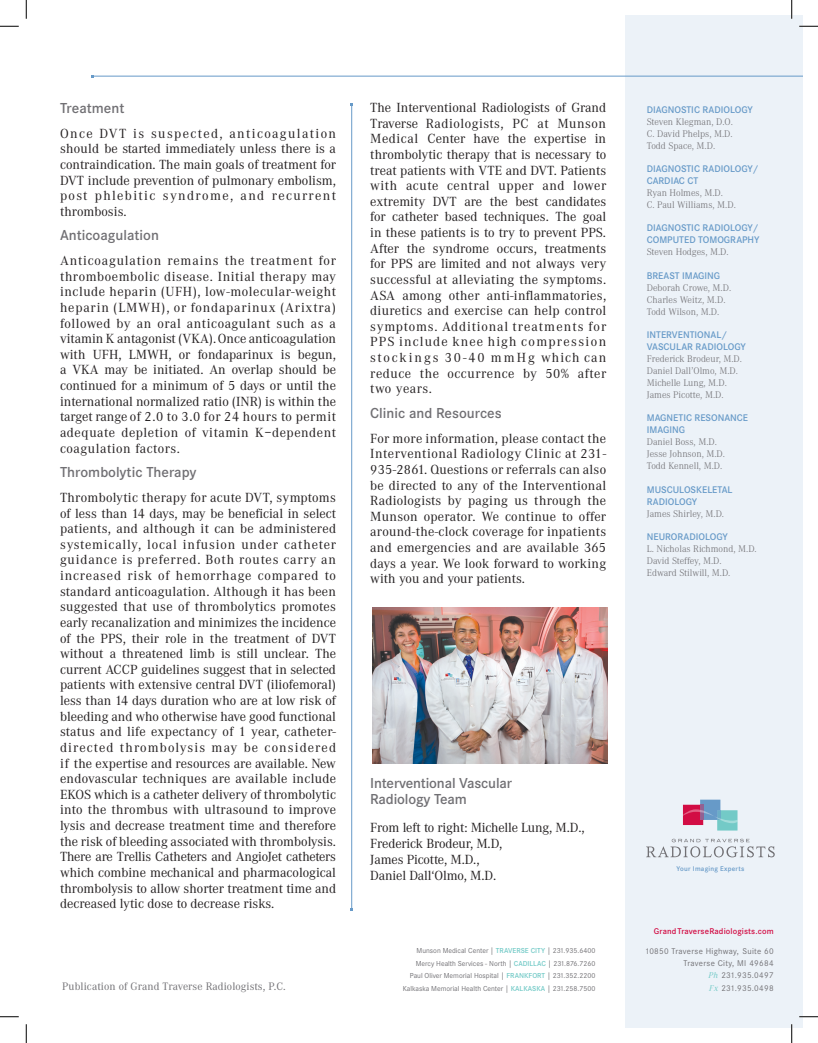
<style>
.page{position:relative;width:818px;height:1043px;background:#fff}
.page>*{position:absolute;margin:0;border:0;box-sizing:border-box;transform-origin:0 0}
.t1{font:600 15px/15.6px "Corporate S";color:#717074}
.t2{font:13.75px/15.6px "Corporate A";color:#231f20;text-align:justify}
.t3{font:11.25px "Corporate A";letter-spacing:.01em;color:#717074}
.t4{font:300 10px/12px "Corporate A";color:#717074}
.t5{font:600 10px/12px "Corporate S";color:#679ac8}
.t6{font:8.62px/12.4px "Corporate S";letter-spacing:.035em;color:#717074;text-align:right}
.t7{font:600 8.62px "Corporate S";letter-spacing:.015em;color:#d20d44}
.t8{font:7.5px "Corporate S";color:#717074}
.t9{font:600 7.12px "Corporate S";letter-spacing:.035em;color:#679ac8}
.s1{font-family:"Corporate A";font-style:italic;color:#73cac7}
.s2{font-weight:600;color:#73cac7}
</style>
<div class="page">
<div style="left:625px;top:15px;width:177px;height:1013px;background:#ecf2f8"></div>
<hr style="left:93px;top:76px;width:709px;height:1px;background:#679ac8">
<svg style="left:646px;top:838px;width:128px;height:19px"></svg>
<svg style="left:683px;top:799px;width:54px;height:31px"></svg>
<img style="left:372px;top:608px;width:235px;height:155px">
<hr style="left:351px;top:104px;width:1px;height:805px;background:#679ac8">
<svg style="left:0;top:25px;width:19px;height:2px"></svg>
<svg style="left:799px;top:25px;width:19px;height:2px"></svg>
<svg style="left:0;top:1016px;width:19px;height:1px"></svg>
<svg style="left:799px;top:1015px;width:19px;height:2px"></svg>
<svg style="left:25px;top:0;width:2px;height:19px"></svg>
<svg style="left:25px;top:1024px;width:2px;height:18px"></svg>
<svg style="left:791px;top:0;width:1px;height:19px"></svg>
<svg style="left:791px;top:1024px;width:1px;height:18px"></svg>
<p class="t1" style="left:60px;top:100px;width:66px">Treatment</p>
<p class="t2" style="left:60px;top:126px;width:277px">Once DVT is suspected, anticoagulation should be started immediately unless there is a contraindication. The main goals of treatment for DVT include prevention of pulmonary embolism, post phlebitic syndrome, and recurrent thrombosis.</p>
<p class="t1" style="left:60px;top:228px;width:100px">Anticoagulation</p>
<p class="t2" style="left:60px;top:253px;width:277px">Anticoagulation remains the treatment for thromboembolic disease. Initial therapy may include heparin (UFH), low-molecular-weight heparin (LMWH), or fondaparinux (Arixtra) followed by an oral anticoagulant such as a vitamin K antagonist (VKA). Once anticoagulation with UFH, LMWH, or fondaparinux is begun, a VKA may be initiated. An overlap should be continued for a minimum of 5 days or until the international normalized ratio (INR) is within the target range of 2.0 to 3.0 for 24 hours to permit adequate depletion of vitamin K–dependent coagulation factors.</p>
<p class="t1" style="left:60px;top:464px;width:138px">Thrombolytic Therapy</p>
<p class="t2" style="left:60px;top:490px;width:277px">Thrombolytic therapy for acute DVT, symptoms of less than 14 days, may be beneficial in select patients, and although it can be administered systemically, local infusion under catheter guidance is preferred. Both routes carry an increased risk of hemorrhage compared to standard anticoagulation. Although it has been suggested that use of thrombolytics promotes early recanalization and minimizes the incidence of the PPS, their role in the treatment of DVT without a threatened limb is still unclear. The current ACCP guidelines suggest that in selected patients with extensive central DVT (iliofemoral) less than 14 days duration who are at low risk of bleeding and who otherwise have good functional status and life expectancy of 1 year, catheter&shy;directed thrombolysis may be considered if the expertise and resources are available. New endovascular techniques are available include EKOS which is a catheter delivery of thrombolytic into the thrombus with ultrasound to improve lysis and decrease treatment time and therefore the risk of bleeding associated with thrombolysis.<br>There are Trellis Catheters and AngioJet catheters which combine mechanical and pharmacological thrombolysis to allow shorter treatment time and decreased lytic dose to decrease risks.</p>
<p class="t2" style="left:370px;top:100px;width:237px">The Interventional Radiologists of Grand Traverse Radiologists, PC at Munson Medical Center have the expertise in thrombolytic therapy that is necessary to treat patients with VTE and DVT. Patients with acute central upper and lower extremity DVT are the best candidates for catheter based techniques. The goal in these patients is to try to prevent PPS.<br>After the syndrome occurs, treatments for PPS are limited and not always very successful at alleviating the symptoms.<br>ASA among other anti-inflammatories, diuretics and exercise can help control symptoms. Additional treatments for PPS include knee high compression stockings 30-40 mmHg which can reduce the occurrence by 50% after two years.</p>
<p class="t1" style="left:370px;top:405px;width:133px">Clinic and Resources</p>
<p class="t2" style="left:370px;top:430px;width:237px">For more information, please contact the Interventional Radiology Clinic at 231- 935-2861. Questions or referrals can also be directed to any of the Interventional Radiologists by paging us through the Munson operator. We continue to offer around-the-clock coverage for inpatients and emergencies and are available 365 days a year. We look forward to working with you and your patients.</p>
<p class="t1" style="left:370px;top:775px;width:143px">Interventional Vascular<br>Radiology Team</p>
<p class="t2" style="left:370px;top:820px;width:216px;text-align:left">From left to right: Michelle Lung, M.D.,<br>Frederick Brodeur, M.D,<br>James Picotte, M.D.,<br>Daniel Dall‘Olmo, M.D.</p>
<p class="t5" style="left:646px;top:104px;width:107px">DIAGNOSTIC RADIOLOGY</p>
<p class="t4" style="left:646px;top:116px;width:88px;text-align:justify">Steven Klegman, D.O.<br>C. David Phelps, M.D.<br>Todd Space, M.D.</p>
<p class="t5" style="left:646px;top:163px;width:113px">DIAGNOSTIC RADIOLOGY/<br>CARDIAC CT</p>
<p class="t4" style="left:646px;top:187px;width:91px">Ryan Holmes, M.D.<br>C. Paul Williams, M.D.</p>
<p class="t5" style="left:646px;top:222px;width:114px">DIAGNOSTIC RADIOLOGY/<br>COMPUTED TOMOGRAPHY</p>
<p class="t4" style="left:646px;top:246px;width:83px">Steven Hodges, M.D.</p>
<p class="t5" style="left:646px;top:269px;width:75px">BREAST IMAGING</p>
<p class="t4" style="left:646px;top:282px;width:86px">Deborah Crowe, M.D.<br>Charles Weitz, M.D.<br>Todd Wilson, M.D.</p>
<p class="t5" style="left:646px;top:329px;width:100px">INTERVENTIONAL/<br>VASCULAR RADIOLOGY</p>
<p class="t4" style="left:646px;top:353px;width:97px">Frederick Brodeur, M.D.<br>Daniel Dall’Olmo, M.D.<br>Michelle Lung, M.D.<br>James Picotte, M.D.</p>
<p class="t5" style="left:646px;top:412px;width:103px">MAGNETIC RESONANCE<br>IMAGING</p>
<p class="t4" style="left:646px;top:436px;width:80px">Daniel Boss, M.D.<br>Jesse Johnson, M.D.<br>Todd Kennell, M.D.</p>
<p class="t5" style="left:646px;top:483px;width:87px">MUSCULOSKELETAL<br>RADIOLOGY</p>
<p class="t4" style="left:646px;top:507px;width:79px">James Shirley, M.D.</p>
<p class="t5" style="left:646px;top:530px;width:82px">NEURORADIOLOGY</p>
<p class="t4" style="left:646px;top:543px;width:111px">L. Nicholas Richmond, M.D.<br>David Steffey, M.D.<br>Edward Stilwill, M.D.</p>
<p class="t9" style="left:676px;top:864px;width:69px">Your Imaging Experts</p>
<p class="t7" style="left:654px;top:926px;width:121px">GrandTraverseRadiologists.com</p>
<p class="t6" style="left:644px;top:944px;width:130px">10850 Traverse Highway, Suite 60<br>Traverse City, MI 49684<br><span class="s1">Ph</span> 231.935.0497</p>
<p class="t8" style="left:416px;top:946px;width:88px">Munson Medical Center | <span class="s2">Traverse</span></p>
<p class="t8" style="left:530px;top:946px;width:66px"><span class="s2">City</span> | 231.935.6400</p>
<p class="t8" style="left:415px;top:959px;width:108px">Mercy Health Services - North | <span class="s2">Cadillac</span></p>
<p class="t8" style="left:547px;top:959px;width:49px">| 231.876.7260</p>
<p class="t8" style="left:410px;top:971px;width:106px">Paul Oliver Memorial Hospital | <span class="s2">Frankfort</span></p>
<p class="t8" style="left:547px;top:971px;width:50px">| 231.352.2200</p>
<p class="t8" style="left:403px;top:984px;width:118px">Kalkaska Memorial Health Center | <span class="s2">Kalkaska</span></p>
<p class="t8" style="left:547px;top:984px;width:50px">| 231.258.7500</p>
<p class="t3" style="left:62px;top:980px;width:225px">Publication of Grand Traverse Radiologists, P.C.</p>
<p class="t6" style="left:709px;top:981px;width:66px"><span class="s1">Fx</span> 231.935.0498</p>
</div>
